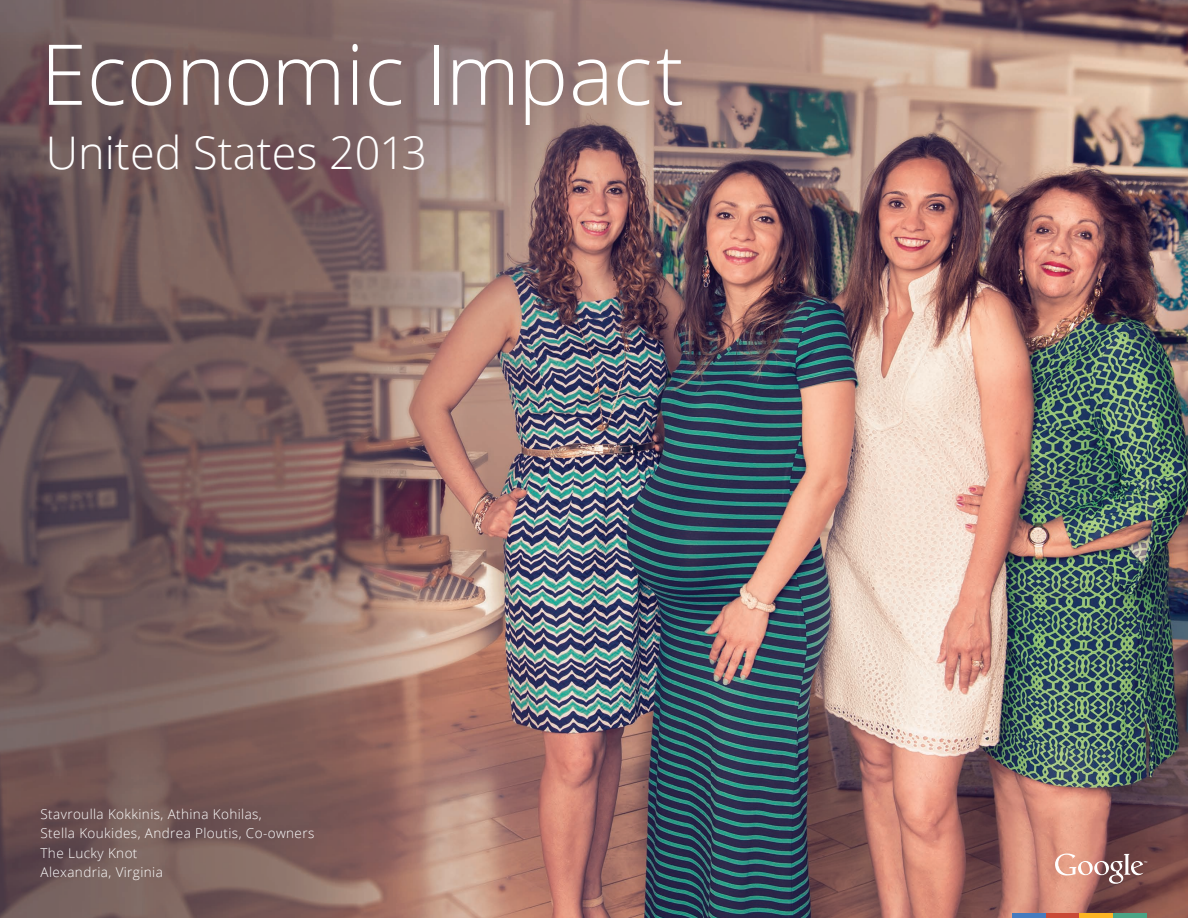
<style>
.page{position:relative;width:1188px;height:918px;background:#fff}
.page>*{position:absolute;margin:0;border:0;box-sizing:border-box;transform-origin:0 0}
.t1{font:300 84px "Open Sans";color:#fff}
.t2{font:300 45px "Open Sans";color:#fff}
.t3{font:300 13.5px/19.5px "Open Sans";letter-spacing:.03em;color:#fff}
.t4{font:9px "Open Sans";color:#fff}
</style>
<div class="page">
<img style="left:0;top:0;width:1188px;height:918px">
<hr style="left:1079px;top:914px;width:34px;height:4px;background:#fcb423">
<hr style="left:1046px;top:914px;width:33px;height:4px;background:#c94a37">
<hr style="left:1012px;top:914px;width:34px;height:4px;background:#457bbf">
<hr style="left:1113px;top:914px;width:34px;height:4px;background:#4aa586">
<svg style="left:1055px;top:854px;width:92px;height:30px;background:#b6887f"></svg>
<h1 class="t1" style="left:40px;top:17px;width:645px">Economic Impact</h1>
<h2 class="t2" style="left:46px;top:122px;width:383px">United States 2013</h2>
<p class="t3" style="left:40px;top:804px;width:275px">Stavroulla Kokkinis, Athina Kohilas,<br>Stella Koukides, Andrea Ploutis, Co-owners<br>The Lucky Knot<br>Alexandria, Virginia</p>
<p class="t4" style="left:40px;top:868px;width:7px">1</p>
</div>
